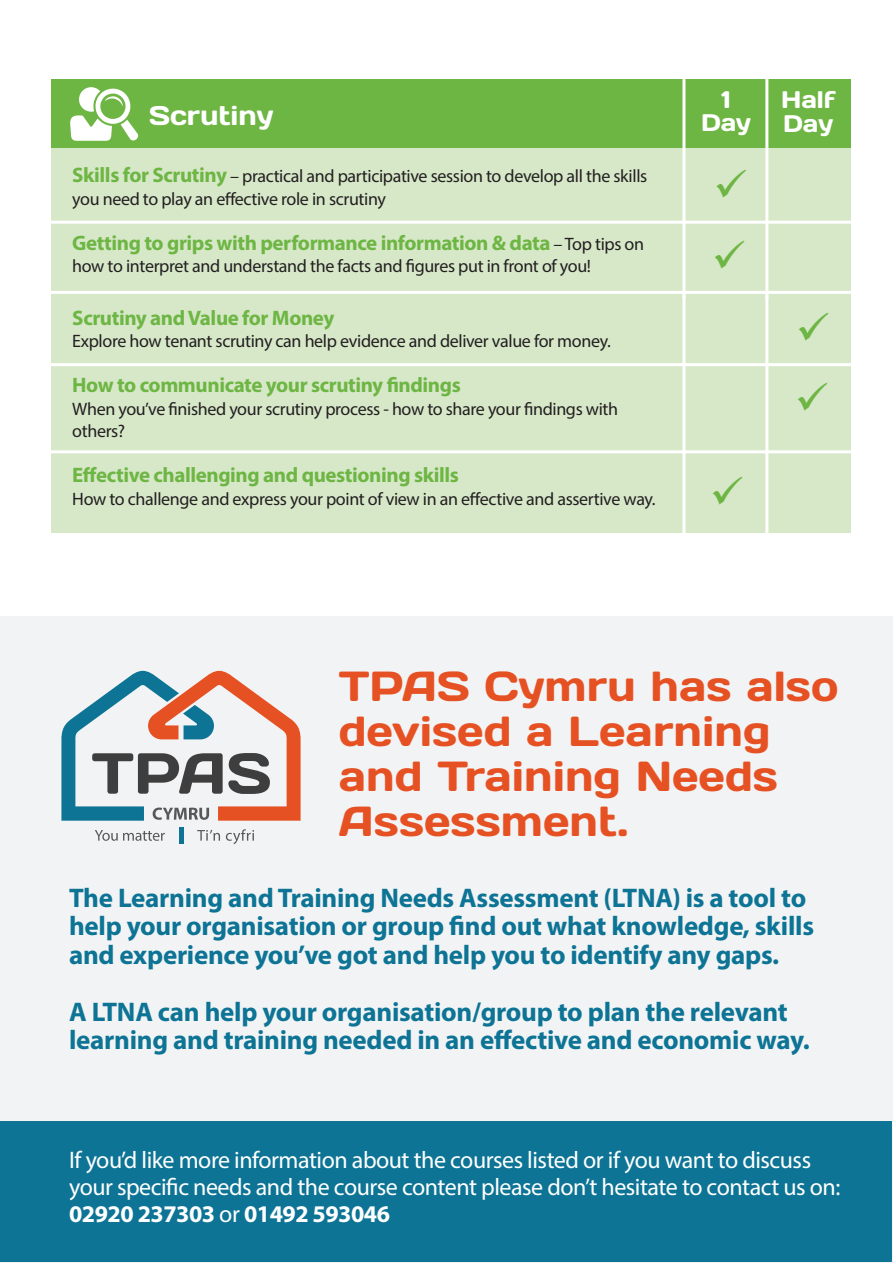
<style>
.page{position:relative;width:893px;height:1263px;background:#fff}
.page>*{position:absolute;margin:0;border:0;box-sizing:border-box;transform-origin:0 0}
.t1{font:42px/45px "Days";color:#e65123}
.t2{font:700 27px/28.5px "Myriad Pro";letter-spacing:-.01em;color:#0d7495}
.t3{font:27px "Days";color:#fff}
.t4{font:24px/27px "Myriad Pro";letter-spacing:-.02em;color:#fff}
.t5{font:24px/22.5px "Days";color:#fff;text-align:center}
.t6{font:700 21px "Myriad Pro";letter-spacing:-.02em;color:#6eb644}
.t7{font:18px/22.5px "Myriad Pro";letter-spacing:-.02em;color:#231f20}
.s1{font-weight:700;font-size:21px;color:#6eb644}
.s2{font-weight:400;font-size:18px;color:#231f20}
.s3{font-weight:700}
</style>
<div class="page">
<div style="left:0;top:617px;width:893px;height:646px;background:#f2f3f4"></div>
<div style="left:52px;top:290px;width:799px;height:243px;background:#d7e8c9"></div>
<hr style="left:49px;top:363px;width:814px;height:3px;background:#fff">
<hr style="left:682px;top:219px;width:3px;height:338px;background:#fff">
<hr style="left:765px;top:219px;width:3px;height:338px;background:#fff">
<div style="left:52px;top:148px;width:799px;height:147px;background:#d7e8c9"></div>
<hr style="left:49px;top:221px;width:814px;height:3px;background:#fff">
<div style="left:52px;top:80px;width:799px;height:68px;background:#6eb644"></div>
<hr style="left:682px;top:70px;width:3px;height:229px;background:#fff">
<hr style="left:765px;top:70px;width:3px;height:229px;background:#fff">
<svg style="left:70px;top:87px;width:69px;height:54px"></svg>
<hr style="left:49px;top:291px;width:814px;height:3px;background:#fff">
<hr style="left:49px;top:450px;width:814px;height:3px;background:#fff">
<hr style="left:179px;top:827px;width:4px;height:17px;background:#0d7495">
<svg style="left:95px;top:830px;width:70px;height:11px"></svg>
<svg style="left:197px;top:830px;width:23px;height:11px"></svg>
<svg style="left:226px;top:829px;width:28px;height:15px"></svg>
<svg style="left:61px;top:671px;width:240px;height:150px"></svg>
<div style="left:1px;top:1121px;width:891px;height:141px;background:#0d7495"></div>
<p class="t3" style="left:149px;top:98px;width:126px">Scrutiny</p>
<p class="t7" style="left:72px;top:165px;width:577px"><span class="s1">Skills for Scrutiny</span> – practical and participative session to develop all the skills you need to play an effective role in scrutiny</p>
<p class="t6" style="left:72px;top:229px;width:573px">Getting to grips with performance information &amp; data <span class="s2">– Top tips on</span></p>
<p class="t7" style="left:72px;top:255px;width:520px">how to interpret and understand the facts and figures put in front of you!</p>
<p class="t6" style="left:72px;top:304px;width:264px">Scrutiny and Value for Money</p>
<p class="t7" style="left:72px;top:329px;width:540px">Explore how tenant scrutiny can help evidence and deliver value for money.</p>
<p class="t6" style="left:72px;top:371px;width:390px">How to communicate your scrutiny findings</p>
<p class="t7" style="left:72px;top:397px;width:547px">When you’ve finished your scrutiny process - how to share your findings with others?</p>
<p class="t6" style="left:72px;top:461px;width:388px">Effective challenging and questioning skills</p>
<p class="t7" style="left:72px;top:487px;width:585px">How to challenge and express your point of view in an effective and assertive way.</p>
<p class="t5" style="left:701px;top:87px;width:52px">1<br>Day</p>
<p class="t5" style="left:781px;top:86px;width:56px;line-height:24px;text-align:left">Half<br>Day</p>
<p class="t1" style="left:339px;top:662px;width:501px">TPAS Cymru has also devised a Learning and Training Needs<br>Assessment.</p>
<p class="t2" style="left:69px;top:883px;width:746px">The Learning and Training Needs Assessment (LTNA) is a tool to help your organisation or group find out what knowledge, skills and experience you’ve got and help you to identify any gaps.</p>
<p class="t2" style="left:69px;top:997px;width:742px">A LTNA can help your organisation/group to plan the relevant learning and training needed in an effective and economic way.</p>
<p class="t4" style="left:69px;top:1146px;width:773px">If you’d like more information about the courses listed or if you want to discuss your specific needs and the course content please don’t hesitate to contact us on:<br><span class="s3">02920 237303</span> or <span class="s3">01492 593046</span></p>
</div>
